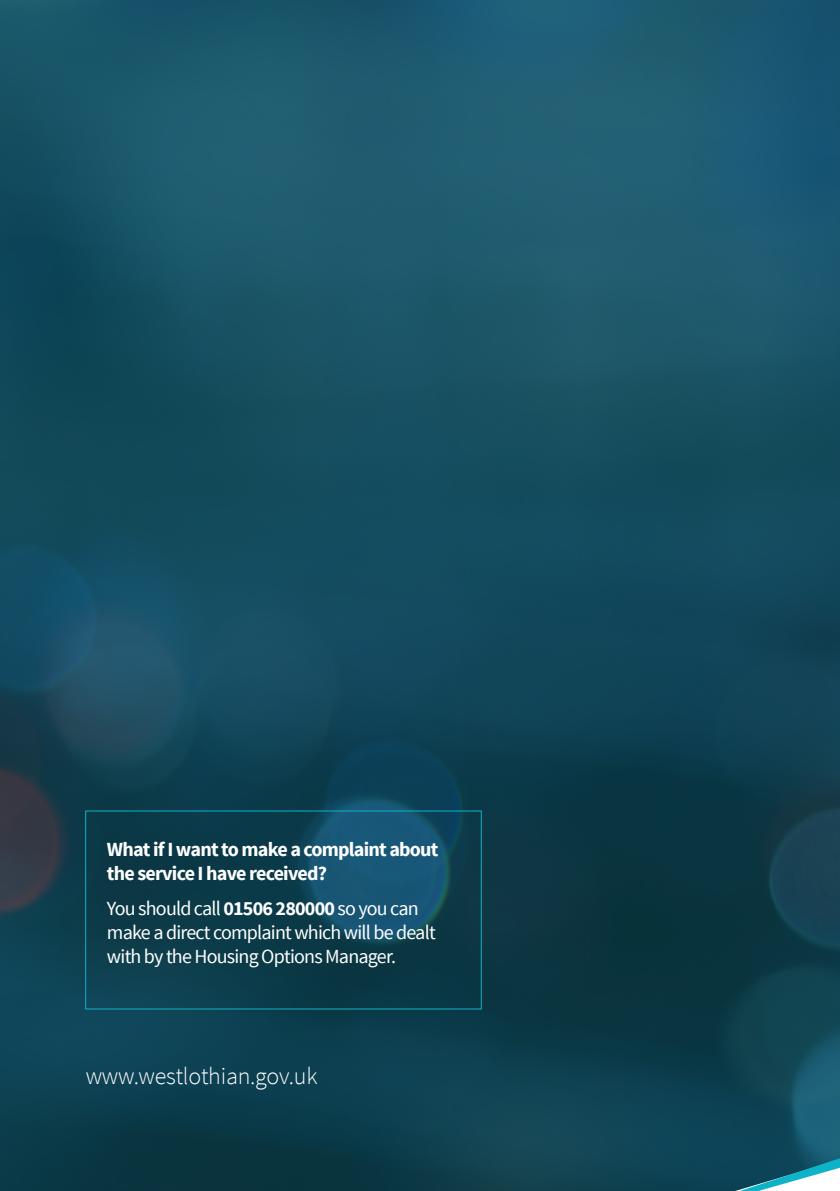
<style>
.page{position:relative;width:840px;height:1191px;background:#fff}
.page>*{position:absolute;margin:0;border:0;box-sizing:border-box;transform-origin:0 0}
.t1{font:300 24px "Source Sans Pro";letter-spacing:-.01em;color:#fff}
.t2{font:20px/24px "Source Sans Pro";letter-spacing:-.04em;color:#fff}
.t3{font:700 20px/24px "Source Sans Pro";letter-spacing:-.04em;color:#fff}
.s1{font-weight:700}
</style>
<div class="page">
<img style="left:0;top:0;width:839px;height:1191px">
<div style="left:85px;top:810px;width:396px;height:199px;border:1px solid #0eb3c7"></div>
<svg style="left:739px;top:1158px;width:100px;height:33px"></svg>
<p class="t3" style="left:107px;top:838px;width:333px">What if I want to make a complaint about the service I have received?</p>
<p class="t2" style="left:107px;top:897px;width:330px">You should call <span class="s1">01506 280000</span> so you can make a direct complaint which will be dealt with by the Housing Options Manager.</p>
<p class="t1" style="left:86px;top:1061px;width:233px">www.westlothian.gov.uk</p>
</div>
